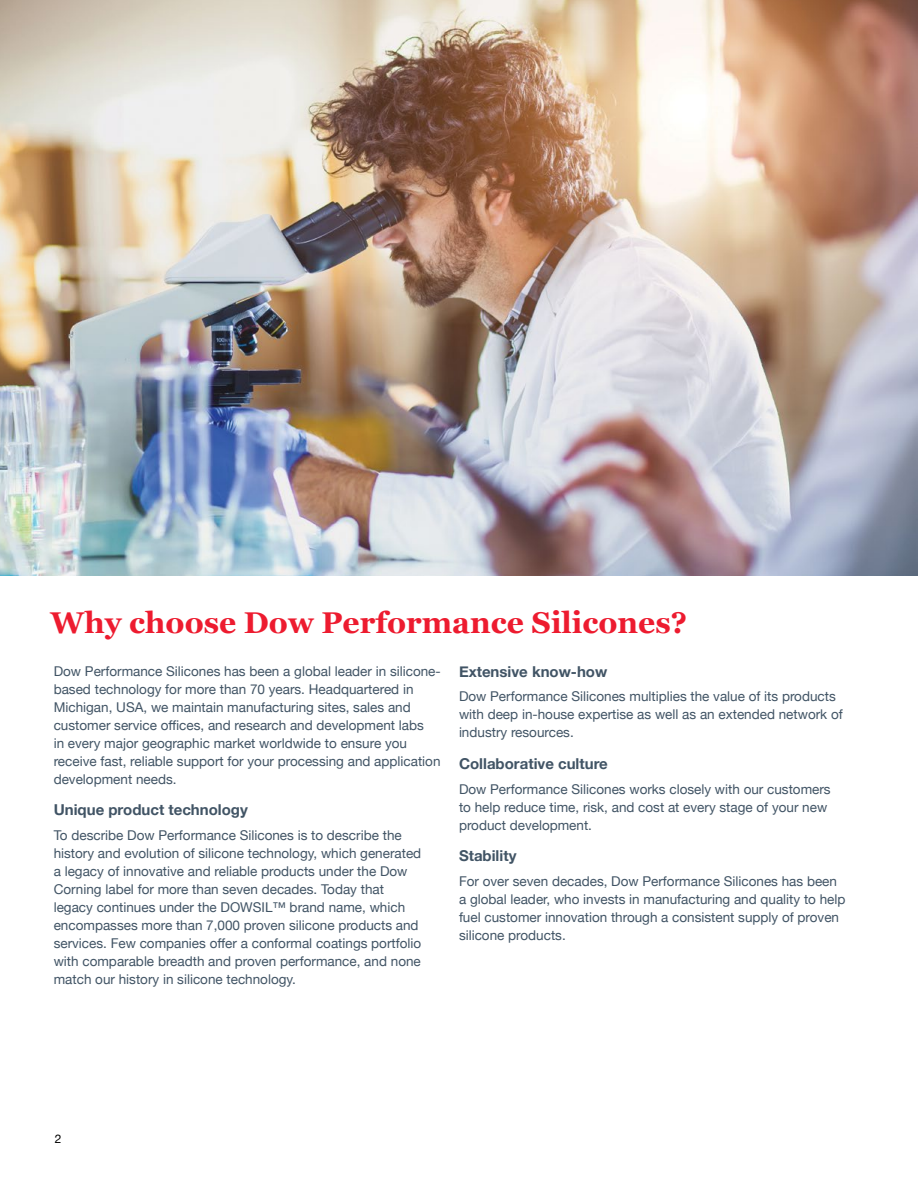
<style>
.page{position:relative;width:918px;height:1188px;background:#fff}
.page>*{position:absolute;margin:0;border:0;box-sizing:border-box;transform-origin:0 0}
.t1{font:700 30px "Georgia";color:#ed1b2f}
.t2{font:700 15px "Helvetica Neue";color:#415465}
.t3{font:13.5px/18px "Helvetica Neue";color:#415465}
.t4{font:12px "Helvetica Neue";color:#000}
</style>
<div class="page">
<img style="left:0;top:0;width:918px;height:576px">
<h1 class="t1" style="left:51px;top:600px;width:638px">Why choose Dow Performance Silicones?</h1>
<p class="t3" style="left:54px;top:663px;width:389px">Dow Performance Silicones has been a global leader in silicone&shy;based technology for more than 70 years. Headquartered in Michigan, USA, we maintain manufacturing sites, sales and customer service offices, and research and development labs<br>in every major geographic market worldwide to ensure you receive fast, reliable support for your processing and application development needs.</p>
<p class="t2" style="left:54px;top:798px;width:196px">Unique product technology</p>
<p class="t3" style="left:54px;top:827px;width:369px">To describe Dow Performance Silicones is to describe the history and evolution of silicone technology, which generated a legacy of innovative and reliable products under the Dow Corning label for more than seven decades. Today that legacy continues under the DOWSIL™ brand name, which encompasses more than 7,000 proven silicone products and services. Few companies offer a conformal coatings portfolio with comparable breadth and proven performance, and none match our history in silicone technology.</p>
<p class="t2" style="left:459px;top:660px;width:150px">Extensive know-how</p>
<p class="t3" style="left:459px;top:688px;width:385px">Dow Performance Silicones multiplies the value of its products with deep in-house expertise as well as an extended network of industry resources.</p>
<p class="t2" style="left:459px;top:752px;width:150px">Collaborative culture</p>
<p class="t3" style="left:459px;top:781px;width:373px">Dow Performance Silicones works closely with our customers to help reduce time, risk, and cost at every stage of your new product development.</p>
<p class="t2" style="left:459px;top:844px;width:59px">Stability</p>
<p class="t3" style="left:459px;top:873px;width:388px">For over seven decades, Dow Performance Silicones has been a global leader, who invests in manufacturing and quality to help fuel customer innovation through a consistent supply of proven silicone products.</p>
<p class="t4" style="left:55px;top:1130px;width:8px">2</p>
</div>
